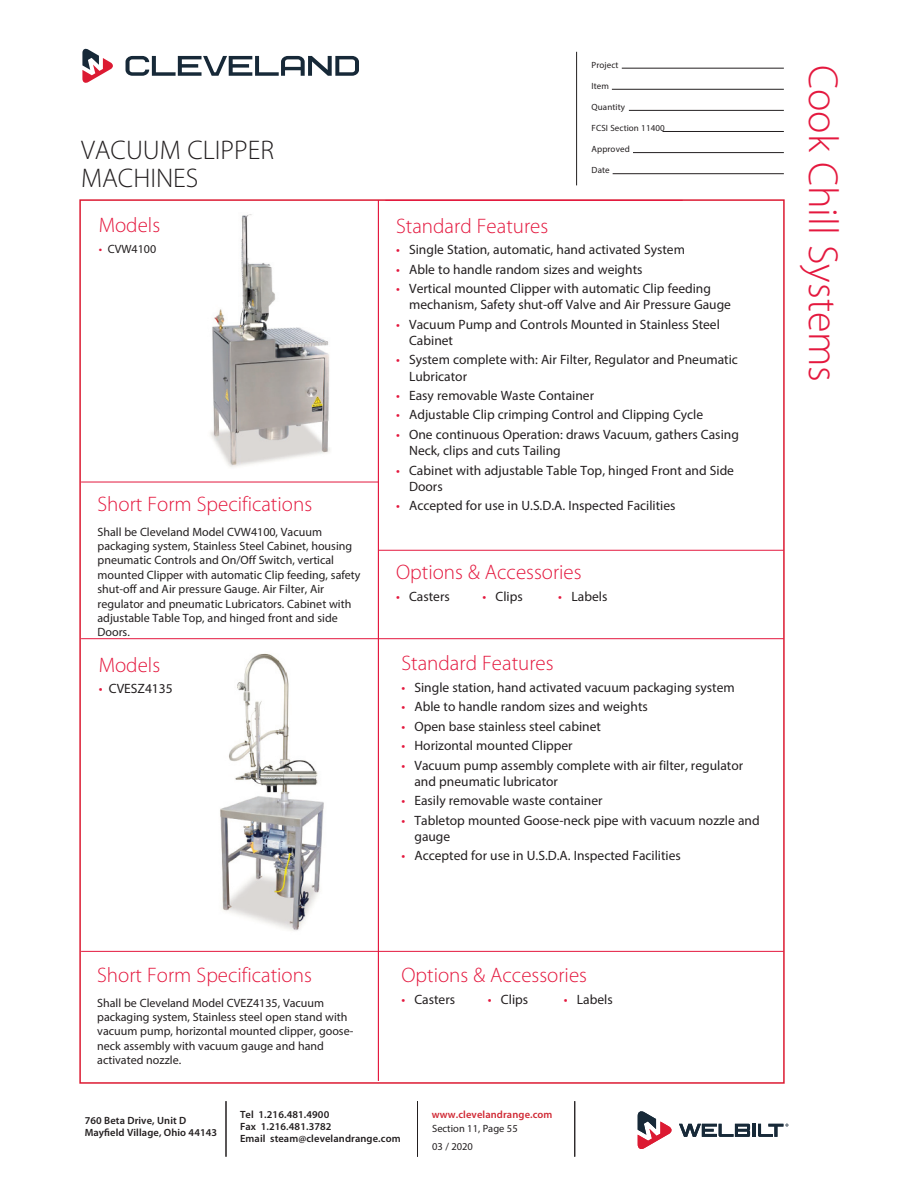
<style>
.page{position:relative;width:919px;height:1189px;background:#fff}
.page>*{position:absolute;margin:0;border:0;box-sizing:border-box;transform-origin:0 0}
.t1{font:300 42px "Myriad Pro";color:#e4183e}
.t2{font:300 27px "Myriad Pro";color:#231f20}
.t3{font:300 21px "Myriad Pro";color:#e4183e}
.t4{font:13.5px/16.2px "Myriad Pro";color:#231f20}
.t5{font:12px/14.4px "Myriad Pro";color:#231f20}
.t6{font:600 10.5px/12px "Myriad Pro";letter-spacing:.01em;color:#231f20}
.t7{font:10.5px "Myriad Pro";color:#231f20}
.t8{font:600 10.5px "Myriad Pro";letter-spacing:.01em;color:#d02934}
.t9{font:9px "Myriad Pro";letter-spacing:.01em;color:#231f20}
.s1{color:#e4183e}
</style>
<div class="page">
<hr style="left:576px;top:52px;width:1px;height:133px;background:#231f20">
<hr style="left:621px;top:68px;width:162px;height:1px;background:#231f20">
<hr style="left:611px;top:89px;width:172px;height:1px;background:#231f20">
<hr style="left:628px;top:110px;width:155px;height:1px;background:#231f20">
<hr style="left:662px;top:131px;width:121px;height:1px;background:#231f20">
<hr style="left:632px;top:152px;width:151px;height:1px;background:#231f20">
<hr style="left:612px;top:173px;width:171px;height:1px;background:#231f20">
<svg style="left:82px;top:49px;width:31px;height:34px"></svg>
<svg style="left:125px;top:56px;width:234px;height:20px"></svg>
<hr style="left:225px;top:1100px;width:1px;height:56px;background:#231f20">
<hr style="left:417px;top:1100px;width:1px;height:56px;background:#231f20">
<hr style="left:574px;top:1100px;width:1px;height:56px;background:#231f20">
<svg style="left:679px;top:1123px;width:108px;height:13px"></svg>
<svg style="left:637px;top:1111px;width:35px;height:37px"></svg>
<img style="left:220px;top:653px;width:104px;height:278px">
<hr style="left:385px;top:200px;width:297px;height:1px;background:#e4183e">
<hr style="left:81px;top:638px;width:702px;height:1px;background:#e4183e">
<img style="left:188px;top:214px;width:169px;height:269px">
<hr style="left:378px;top:200px;width:1px;height:880px;background:#e4183e">
<hr style="left:81px;top:950px;width:297px;height:1px;background:#e4183e">
<hr style="left:81px;top:481px;width:297px;height:1px;background:#e4183e">
<hr style="left:378px;top:549px;width:405px;height:1px;background:#e4183e">
<hr style="left:378px;top:950px;width:405px;height:1px;background:#e4183e">
<p class="t2" style="left:81px;top:139px;width:194px">VACUUM CLIPPER</p>
<p class="t2" style="left:81px;top:168px;width:119px">MACHINES</p>
<p class="t3" style="left:99px;top:217px;width:63px">Models</p>
<p class="t5" style="left:99px;top:242px;width:59px"><span class="s1">•</span> CVW4100</p>
<p class="t3" style="left:97px;top:495px;width:216px">Short Form Specifications</p>
<p class="t5" style="left:97px;top:525px;width:264px">Shall be Cleveland Model CVW4100, Vacuum packaging system, Stainless Steel Cabinet, housing pneumatic Controls and On/Off Switch, vertical mounted Clipper with automatic Clip feeding, safety shut-off and Air pressure Gauge. Air Filter, Air regulator and pneumatic Lubricators. Cabinet with adjustable Table Top, and hinged front and side Doors.</p>
<p class="t3" style="left:99px;top:656px;width:63px">Models</p>
<p class="t4" style="left:99px;top:681px;width:75px"><span class="s1">•</span> CVESZ4135</p>
<p class="t9" style="left:591px;top:60px;width:28px">Project</p>
<p class="t9" style="left:591px;top:81px;width:19px">Item</p>
<p class="t9" style="left:591px;top:102px;width:35px">Quantity</p>
<p class="t9" style="left:591px;top:123px;width:75px">FCSI Section 11400</p>
<p class="t9" style="left:591px;top:144px;width:40px">Approved</p>
<p class="t9" style="left:591px;top:165px;width:20px">Date</p>
<p class="t3" style="left:396px;top:217px;width:153px">Standard Features</p>
<p class="t4" style="left:396px;top:243px;width:290px"><span class="s1">•</span> Single Station, automatic, hand activated System</p>
<p class="t4" style="left:396px;top:262px;width:248px"><span class="s1">•</span> Able to handle random sizes and weights</p>
<p class="t4" style="left:409px;top:281px;width:323px;text-indent:-13px"><span class="s1">•</span> Vertical mounted Clipper with automatic Clip feeding mechanism, Safety shut-off Valve and Air Pressure Gauge</p>
<p class="t4" style="left:409px;top:317px;width:312px;text-indent:-13px"><span class="s1">•</span> Vacuum Pump and Controls Mounted in Stainless Steel<br>Cabinet</p>
<p class="t4" style="left:409px;top:353px;width:330px;text-indent:-13px"><span class="s1">•</span> System complete with: Air Filter, Regulator and Pneumatic<br>Lubricator</p>
<p class="t4" style="left:396px;top:388px;width:199px"><span class="s1">•</span> Easy removable Waste Container</p>
<p class="t4" style="left:396px;top:408px;width:308px"><span class="s1">•</span> Adjustable Clip crimping Control and Clipping Cycle</p>
<p class="t4" style="left:409px;top:427px;width:331px;text-indent:-13px"><span class="s1">•</span> One continuous Operation: draws Vacuum, gathers Casing<br>Neck, clips and cuts Tailing</p>
<p class="t4" style="left:409px;top:463px;width:326px;text-indent:-13px"><span class="s1">•</span> Cabinet with adjustable Table Top, hinged Front and Side<br>Doors</p>
<p class="t4" style="left:396px;top:498px;width:281px"><span class="s1">•</span> Accepted for use in U.S.D.A. Inspected Facilities</p>
<p class="t3" style="left:396px;top:564px;width:187px">Options &amp; Accessories</p>
<p class="t4" style="left:396px;top:589px;width:55px"><span class="s1">•</span> Casters</p>
<p class="t4" style="left:482px;top:589px;width:42px"><span class="s1">•</span> Clips</p>
<p class="t4" style="left:558px;top:589px;width:51px"><span class="s1">•</span> Labels</p>
<p class="t3" style="left:401px;top:655px;width:153px">Standard Features</p>
<p class="t4" style="left:401px;top:680px;width:334px"><span class="s1">•</span> Single station, hand activated vacuum packaging system</p>
<p class="t4" style="left:401px;top:699px;width:248px"><span class="s1">•</span> Able to handle random sizes and weights</p>
<p class="t4" style="left:401px;top:719px;width:201px"><span class="s1">•</span> Open base stainless steel cabinet</p>
<p class="t4" style="left:401px;top:738px;width:173px"><span class="s1">•</span> Horizontal mounted Clipper</p>
<p class="t4" style="left:414px;top:758px;width:330px;text-indent:-13px"><span class="s1">•</span> Vacuum pump assembly complete with air filter, regulator and pneumatic lubricator</p>
<p class="t4" style="left:401px;top:793px;width:202px"><span class="s1">•</span> Easily removable waste container</p>
<p class="t4" style="left:414px;top:813px;width:346px;text-indent:-13px"><span class="s1">•</span> Tabletop mounted Goose-neck pipe with vacuum nozzle and gauge</p>
<p class="t4" style="left:401px;top:848px;width:281px"><span class="s1">•</span> Accepted for use in U.S.D.A. Inspected Facilities</p>
<p class="t1" style="left:838px;top:65px;width:318px;rotate:90deg">Cook Chill Systems</p>
<p class="t3" style="left:97px;top:966px;width:216px">Short Form Specifications</p>
<p class="t5" style="left:97px;top:996px;width:257px">Shall be Cleveland Model CVEZ4135, Vacuum packaging system, Stainless steel open stand with vacuum pump, horizontal mounted clipper, goose&shy;neck assembly with vacuum gauge and hand activated nozzle.</p>
<p class="t3" style="left:401px;top:966px;width:187px">Options &amp; Accessories</p>
<p class="t4" style="left:401px;top:992px;width:55px"><span class="s1">•</span> Casters</p>
<p class="t4" style="left:487px;top:992px;width:42px"><span class="s1">•</span> Clips</p>
<p class="t4" style="left:563px;top:992px;width:51px"><span class="s1">•</span> Labels</p>
<p class="t6" style="left:85px;top:1114px;width:134px">760 Beta Drive, Unit D<br>Mayfield Village, Ohio 44143</p>
<p class="t6" style="left:240px;top:1109px;width:162px">Tel 1.216.481.4900<br>Fax 1.216.481.3782<br>Email steam@clevelandrange.com</p>
<p class="t8" style="left:431px;top:1110px;width:122px">www.clevelandrange.com</p>
<p class="t7" style="left:432px;top:1124px;width:87px">Section 11, Page 55</p>
<p class="t7" style="left:432px;top:1142px;width:42px">03 / 2020</p>
</div>
